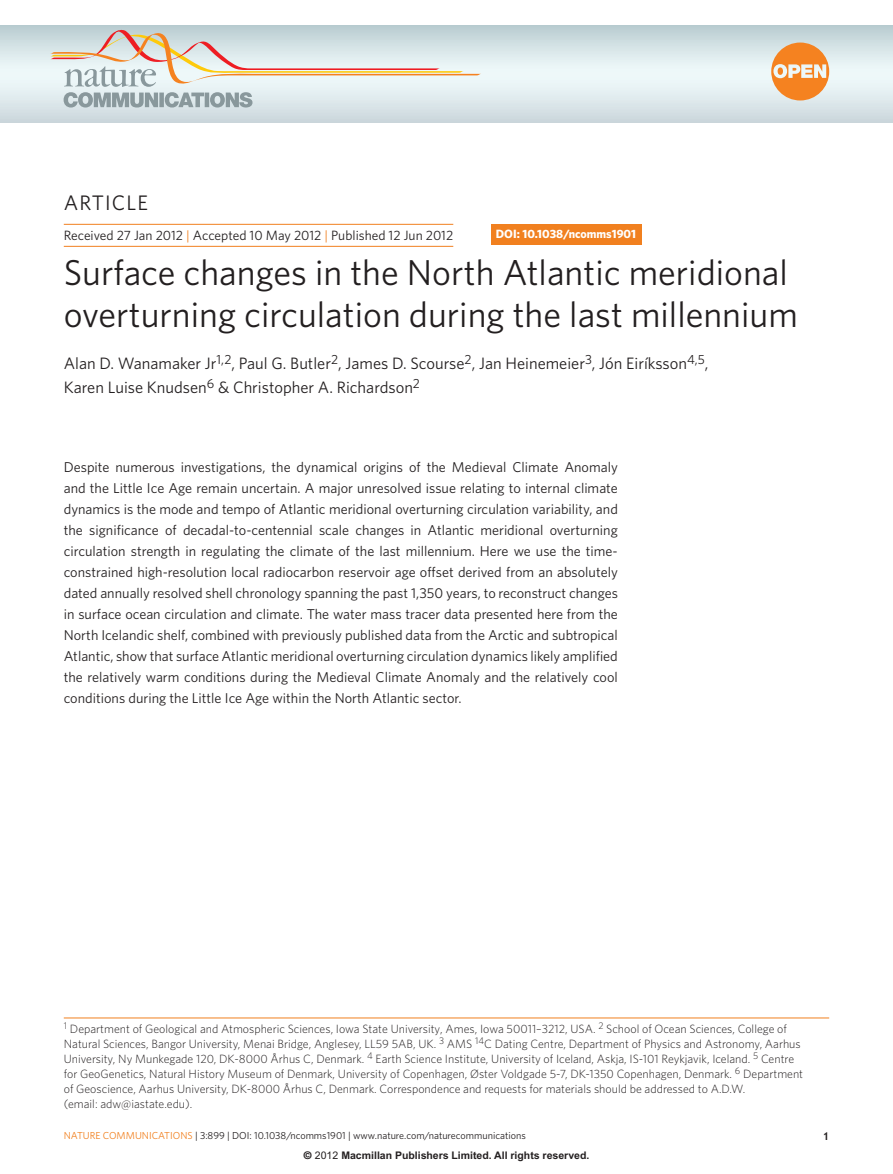
<style>
.page{position:relative;width:893px;height:1174px;background:#fff}
.page>*{position:absolute;margin:0;border:0;box-sizing:border-box;transform-origin:0 0}
.pAtl{font:36px/42px "Whitney";color:#231f20}
.t1{font:21px "Whitney";letter-spacing:.05em;color:#231f20}
.pAu{font:16.5px/24px "Whitney";color:#231f20}
.pAbstext{font:14.25px/21px "Whitney";color:#231f20;text-align:justify}
.pPrdates{font:13.5px "Whitney";color:#231f20}
.pAffiliation{font:300 12px/15px "Whitney";color:#231f20}
.pDoiTop{font:700 12px "Whitney";color:#fff}
.t2{font:700 10.5px "Arial";color:#231f20}
.pDoiLRH{font:10.2px "Whitney";color:#231f20}
.pDoiLRH-2{font:10.2px "Whitney";color:#f1801f}
.s1{color:#f1801f}
.s2{font-family:"Helvetica"}
.s3{font-weight:400}
</style>
<div class="page">
<svg style="left:0;top:25px;width:893px;height:97px;background:#d7e4e7"></svg>
<svg style="left:50px;top:30px;width:431px;height:77px;background:#d8dad6"></svg>
<svg style="left:771px;top:43px;width:58px;height:57px;background:#eea86a"></svg>
<hr style="left:64px;top:224px;width:389px;height:1px;background:#f1801f">
<hr style="left:64px;top:246px;width:389px;height:1px;background:#f1801f">
<div style="left:492px;top:225px;width:150px;height:20px;background:#f1801f"></div>
<hr style="left:64px;top:1017px;width:765px;height:1px;background:#f1801f">
<p class="t1" style="left:64px;top:190px;width:86px">ARTICLE</p>
<p class="pPrdates" style="left:64px;top:227px;width:391px">Received 27 Jan 2012 <span class="s1">|</span> Accepted 10 May 2012 <span class="s1">|</span> Published 12 Jun 2012</p>
<p class="pDoiTop" style="left:496px;top:227px;width:142px">DOI: 10.1038/ncomms1901</p>
<p class="pAtl" style="left:64px;top:251px;width:736px">Surface changes in the North Atlantic meridional overturning circulation during the last millennium</p>
<p class="pAu" style="left:64px;top:351px;width:646px">Alan D. Wanamaker Jr<sup>1,2</sup>, Paul G. Butler<sup>2</sup>, James D. Scourse<sup>2</sup>, Jan Heinemeier<sup>3</sup>, Jón Eiríksson<sup>4,5</sup>,<br>Karen Luise Knudsen<sup>6</sup> &amp; Christopher A. Richardson<sup>2</sup></p>
<p class="pAbstext" style="left:64px;top:456px;width:556px">Despite numerous investigations, the dynamical origins of the Medieval Climate Anomaly and the Little Ice Age remain uncertain. A major unresolved issue relating to internal climate dynamics is the mode and tempo of Atlantic meridional overturning circulation variability, and the significance of decadal-to-centennial scale changes in Atlantic meridional overturning circulation strength in regulating the climate of the last millennium. Here we use the time&shy;constrained high-resolution local radiocarbon reservoir age offset derived from an absolutely dated annually resolved shell chronology spanning the past 1,350 years, to reconstruct changes in surface ocean circulation and climate. The water mass tracer data presented here from the North Icelandic shelf, combined with previously published data from the Arctic and subtropical Atlantic, show that surface Atlantic meridional overturning circulation dynamics likely amplified the relatively warm conditions during the Medieval Climate Anomaly and the relatively cool conditions during the Little Ice Age within the North Atlantic sector.</p>
<p class="pAffiliation" style="left:64px;top:1021px;width:741px"><sup>1</sup> Department of Geological and Atmospheric Sciences, Iowa State University, Ames, Iowa 50011–3212, USA. <sup>2</sup> School of Ocean Sciences, College of Natural Sciences, Bangor University, Menai Bridge, Anglesey, LL59 5AB, UK. <sup>3</sup> AMS <sup>14</sup>C Dating Centre, Department of Physics and Astronomy, Aarhus University, Ny Munkegade 120, DK-8000 Århus C, Denmark. <sup>4</sup> Earth Science Institute, University of Iceland, Askja, IS-101 Reykjavik, Iceland. <sup>5</sup> Centre for GeoGenetics, Natural History Museum of Denmark, University of Copenhagen, Øster Voldgade 5-7, DK-1350 Copenhagen, Denmark. <sup>6</sup> Department of Geoscience, Aarhus University, DK-8000 Århus C, Denmark. Correspondence and requests for materials should be addressed to A.D.W.<br>(email: adw@iastate.edu).</p>
<p class="pDoiLRH-2" style="left:64px;top:1129px;width:91px">nature communicati</p>
<p class="pDoiLRH" style="left:173px;top:1129px;width:354px"><span class="s1">ons</span> | 3:899 | DOI: 10.1038/ncomms1901 | www.nature.com/naturecommunications</p>
<p class="t2" style="left:304px;top:1149px;width:287px"><span class="s2">©</span> <span class="s3">2012</span> Macmillan Publishers Limited. All rights reserved.</p>
</div>
